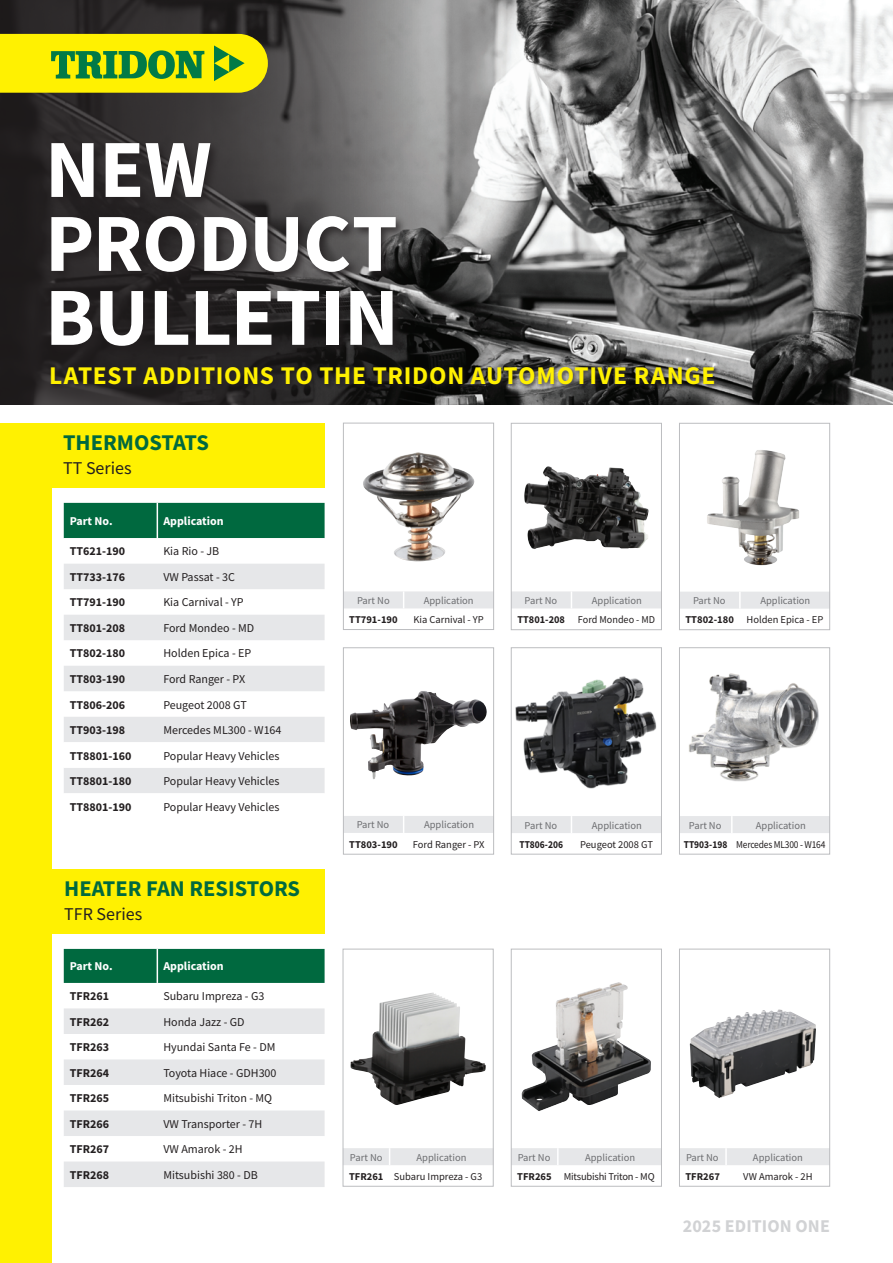
<style>
.page{position:relative;width:893px;height:1263px;background:#fff}
.page>*{position:absolute;margin:0;border:0;box-sizing:border-box;transform-origin:0 0}
.Main_Heading{font:700 82.5px/73.9px "Source Sans Pro";letter-spacing:-.01em;color:#fff}
.t1{font:700 25.5px "Source Sans Pro";letter-spacing:.03em;color:#fff101}
.t2{font:700 22.5px "Source Sans Pro";color:#00693f}
.t3{font:18px "Source Sans Pro";color:#231f20}
.Main_Heading-2{font:700 18px "Source Sans Pro";letter-spacing:.005em;color:#d1d2d4}
.t4{font:12px "Source Sans Pro";color:#231f20}
.t5{font:700 12px "Source Sans Pro";color:#231f20}
.t6{font:700 12px "Source Sans Pro";color:#fff}
.t7{font:10.5px "Source Sans Pro";color:#6c6d70}
.t8{font:10.5px "Source Sans Pro";color:#231f20}
.t9{font:700 10.5px "Source Sans Pro";color:#231f20}
.t10{font:10.5px "Source Sans Pro";letter-spacing:-.02em;color:#231f20}
.t11{font:700 10.5px "Source Sans Pro";color:#231f20;scale:.9 1}
.t12{font:10.5px "Source Sans Pro";letter-spacing:-.02em;color:#231f20;scale:.9 1}
</style>
<div class="page">
<img style="left:809px;top:0;width:84px;height:405px">
<svg style="left:0;top:0;width:809px;height:405px;background:#696868"></svg>
<div style="left:48px;top:140px;width:359px;height:217px;background:#231f20;opacity:.75"></div>
<div style="left:49px;top:364px;width:670px;height:25px;background:#231f20;opacity:.75"></div>
<svg style="left:0;top:34px;width:268px;height:59px;background:#c7d410"></svg>
<div style="left:513px;top:816px;width:147px;height:17px;background:#e6e7e9"></div>
<div style="left:513px;top:1148px;width:147px;height:17px;background:#e6e7e9"></div>
<div style="left:513px;top:591px;width:147px;height:17px;background:#e6e7e9"></div>
<svg style="left:345px;top:591px;width:147px;height:17px;background:#e6e7e9"></svg>
<div style="left:345px;top:1148px;width:146px;height:17px;background:#e6e7e9"></div>
<div style="left:681px;top:592px;width:147px;height:17px;background:#e6e7e9"></div>
<div style="left:681px;top:816px;width:147px;height:17px;background:#e6e7e9"></div>
<div style="left:681px;top:1148px;width:147px;height:17px;background:#e6e7e9"></div>
<div style="left:345px;top:816px;width:147px;height:17px;background:#e6e7e9"></div>
<div style="left:0;top:423px;width:51px;height:840px;background:#fff101"></div>
<div style="left:34px;top:869px;width:291px;height:65px;background:#fff101"></div>
<div style="left:64px;top:949px;width:261px;height:34px;background:#00693f"></div>
<svg style="left:64px;top:1008px;width:261px;height:179px;fill:#e6e7e9"></svg>
<hr style="left:157px;top:949px;width:1px;height:34px;background:#fff">
<img style="left:690px;top:1009px;width:126px;height:89px">
<img style="left:522px;top:982px;width:129px;height:129px">
<img style="left:689px;top:673px;width:130px;height:109px">
<img style="left:515px;top:676px;width:142px;height:113px">
<div style="left:679px;top:423px;width:151px;height:207px;border:1px solid #bcbdc0"></div>
<div style="left:511px;top:423px;width:151px;height:207px;border:1px solid #bcbdc0"></div>
<div style="left:343px;top:647px;width:151px;height:207px;border:1px solid #bcbdc0"></div>
<div style="left:343px;top:423px;width:151px;height:207px;border:1px solid #bcbdc0"></div>
<div style="left:343px;top:949px;width:150px;height:237px;border:1px solid #bcbdc0"></div>
<div style="left:511px;top:647px;width:151px;height:207px;border:1px solid #bcbdc0"></div>
<div style="left:511px;top:949px;width:151px;height:237px;border:1px solid #bcbdc0"></div>
<div style="left:679px;top:647px;width:151px;height:207px;border:1px solid #bcbdc0"></div>
<div style="left:679px;top:949px;width:151px;height:237px;border:1px solid #bcbdc0"></div>
<div style="left:33px;top:423px;width:292px;height:65px;background:#fff101"></div>
<div style="left:64px;top:503px;width:261px;height:35px;background:#00693f"></div>
<svg style="left:64px;top:564px;width:261px;height:127px"></svg>
<svg style="left:64px;top:717px;width:261px;height:76px"></svg>
<hr style="left:157px;top:503px;width:1px;height:35px;background:#fff">
<img style="left:524px;top:466px;width:125px;height:83px">
<img style="left:707px;top:450px;width:92px;height:115px">
<img style="left:350px;top:691px;width:119px;height:88px">
<img style="left:363px;top:452px;width:112px;height:110px">
<img style="left:351px;top:992px;width:135px;height:113px">
<p class="Main_Heading" style="left:45px;top:131px;width:355px">NEW<br>PRODUCT<br>BULLETIN</p>
<p class="t1" style="left:49px;top:359px;width:668px">LATEST ADDITIONS TO THE TRIDON AUTOMOTIVE RANGE</p>
<p class="t2" style="left:63px;top:427px;width:147px">THERMOSTATS</p>
<p class="t3" style="left:63px;top:456px;width:70px">TT Series</p>
<p class="t6" style="left:70px;top:513px;width:44px">Part No.</p>
<p class="t6" style="left:163px;top:513px;width:62px">Application</p>
<p class="t5" style="left:70px;top:543px;width:57px">TT621-190</p>
<p class="t4" style="left:163px;top:544px;width:57px">Kia Rio - JB</p>
<p class="t5" style="left:70px;top:569px;width:57px">TT733-176</p>
<p class="t4" style="left:163px;top:569px;width:73px">VW Passat - 3C</p>
<p class="t5" style="left:70px;top:594px;width:57px">TT791-190</p>
<p class="t4" style="left:163px;top:595px;width:82px">Kia Carnival - YP</p>
<p class="t5" style="left:70px;top:620px;width:57px">TT801-208</p>
<p class="t4" style="left:163px;top:620px;width:92px">Ford Mondeo - MD</p>
<p class="t5" style="left:70px;top:645px;width:57px">TT802-180</p>
<p class="t4" style="left:163px;top:646px;width:89px">Holden Epica - EP</p>
<p class="t5" style="left:70px;top:671px;width:57px">TT803-190</p>
<p class="t4" style="left:163px;top:671px;width:83px">Ford Ranger - PX</p>
<p class="t5" style="left:70px;top:696px;width:57px">TT806-206</p>
<p class="t4" style="left:163px;top:697px;width:85px">Peugeot 2008 GT</p>
<p class="t5" style="left:70px;top:722px;width:57px">TT903-198</p>
<p class="t4" style="left:163px;top:722px;width:120px">Mercedes ML300 - W164</p>
<p class="t5" style="left:70px;top:747px;width:63px">TT8801-160</p>
<p class="t4" style="left:163px;top:748px;width:118px">Popular Heavy Vehicles</p>
<p class="t5" style="left:70px;top:773px;width:63px">TT8801-180</p>
<p class="t4" style="left:163px;top:773px;width:118px">Popular Heavy Vehicles</p>
<p class="t5" style="left:70px;top:798px;width:63px">TT8801-190</p>
<p class="t4" style="left:163px;top:799px;width:118px">Popular Heavy Vehicles</p>
<p class="t2" style="left:64px;top:873px;width:237px">HEATER FAN RESISTORS</p>
<p class="t3" style="left:64px;top:902px;width:80px">TFR Series</p>
<p class="t6" style="left:70px;top:958px;width:44px">Part No.</p>
<p class="t6" style="left:163px;top:958px;width:62px">Application</p>
<p class="t5" style="left:70px;top:988px;width:41px">TFR261</p>
<p class="t4" style="left:163px;top:988px;width:103px">Subaru Impreza - G3</p>
<p class="t5" style="left:70px;top:1013px;width:41px">TFR262</p>
<p class="t4" style="left:163px;top:1014px;width:83px">Honda Jazz - GD</p>
<p class="t5" style="left:70px;top:1039px;width:41px">TFR263</p>
<p class="t4" style="left:163px;top:1039px;width:114px">Hyundai Santa Fe - DM</p>
<p class="t5" style="left:70px;top:1064px;width:41px">TFR264</p>
<p class="t4" style="left:163px;top:1065px;width:115px">Toyota Hiace - GDH300</p>
<p class="t5" style="left:70px;top:1090px;width:41px">TFR265</p>
<p class="t4" style="left:163px;top:1090px;width:110px">Mitsubishi Triton - MQ</p>
<p class="t5" style="left:70px;top:1116px;width:41px">TFR266</p>
<p class="t4" style="left:163px;top:1116px;width:101px">VW Transporter - 7H</p>
<p class="t5" style="left:70px;top:1141px;width:41px">TFR267</p>
<p class="t4" style="left:163px;top:1142px;width:81px">VW Amarok - 2H</p>
<p class="t5" style="left:70px;top:1167px;width:41px">TFR268</p>
<p class="t4" style="left:163px;top:1167px;width:96px">Mitsubishi 380 - DB</p>
<p class="t7" style="left:357px;top:594px;width:34px">Part No</p>
<p class="t7" style="left:424px;top:594px;width:52px">Application</p>
<p class="t9" style="left:349px;top:612px;width:50px">TT791-190</p>
<p class="t8" style="left:413px;top:613px;width:72px">Kia Carnival - YP</p>
<p class="t7" style="left:525px;top:594px;width:34px">Part No</p>
<p class="t7" style="left:592px;top:594px;width:52px">Application</p>
<p class="t9" style="left:517px;top:612px;width:49px">TT801-208</p>
<p class="t8" style="left:578px;top:613px;width:79px">Ford Mondeo - MD</p>
<p class="t7" style="left:693px;top:594px;width:34px">Part No</p>
<p class="t7" style="left:760px;top:594px;width:52px">Application</p>
<p class="t9" style="left:685px;top:613px;width:50px">TT802-180</p>
<p class="t8" style="left:746px;top:613px;width:78px">Holden Epica - EP</p>
<p class="t7" style="left:357px;top:818px;width:34px">Part No</p>
<p class="t7" style="left:424px;top:818px;width:52px">Application</p>
<p class="t9" style="left:349px;top:837px;width:50px">TT803-190</p>
<p class="t8" style="left:413px;top:837px;width:73px">Ford Ranger - PX</p>
<p class="t7" style="left:525px;top:818px;width:34px">Part No</p>
<p class="t7" style="left:592px;top:818px;width:52px">Application</p>
<p class="t11" style="left:519px;top:837px;width:50px">TT806-206</p>
<p class="t8" style="left:580px;top:837px;width:74px">Peugeot 2008 GT</p>
<p class="t7" style="left:689px;top:818px;width:34px">Part No</p>
<p class="t7" style="left:756px;top:818px;width:52px">Application</p>
<p class="t11" style="left:684px;top:837px;width:50px">TT903-198</p>
<p class="t12" style="left:736px;top:837px;width:101px">Mercedes ML300 - W164</p>
<p class="t7" style="left:350px;top:1150px;width:34px">Part No</p>
<p class="t7" style="left:416px;top:1150px;width:52px">Application</p>
<p class="t9" style="left:349px;top:1169px;width:36px">TFR261</p>
<p class="t8" style="left:394px;top:1169px;width:90px">Subaru Impreza - G3</p>
<p class="t7" style="left:518px;top:1150px;width:34px">Part No</p>
<p class="t7" style="left:585px;top:1150px;width:52px">Application</p>
<p class="t9" style="left:517px;top:1169px;width:36px">TFR265</p>
<p class="t10" style="left:564px;top:1169px;width:92px">Mitsubishi Triton - MQ</p>
<p class="t7" style="left:686px;top:1150px;width:34px">Part No</p>
<p class="t7" style="left:753px;top:1150px;width:52px">Application</p>
<p class="t9" style="left:685px;top:1169px;width:36px">TFR267</p>
<p class="t8" style="left:743px;top:1169px;width:71px">VW Amarok - 2H</p>
<p class="Main_Heading-2" style="left:683px;top:1214px;width:148px">2025 EDITION ONE</p>
</div>
